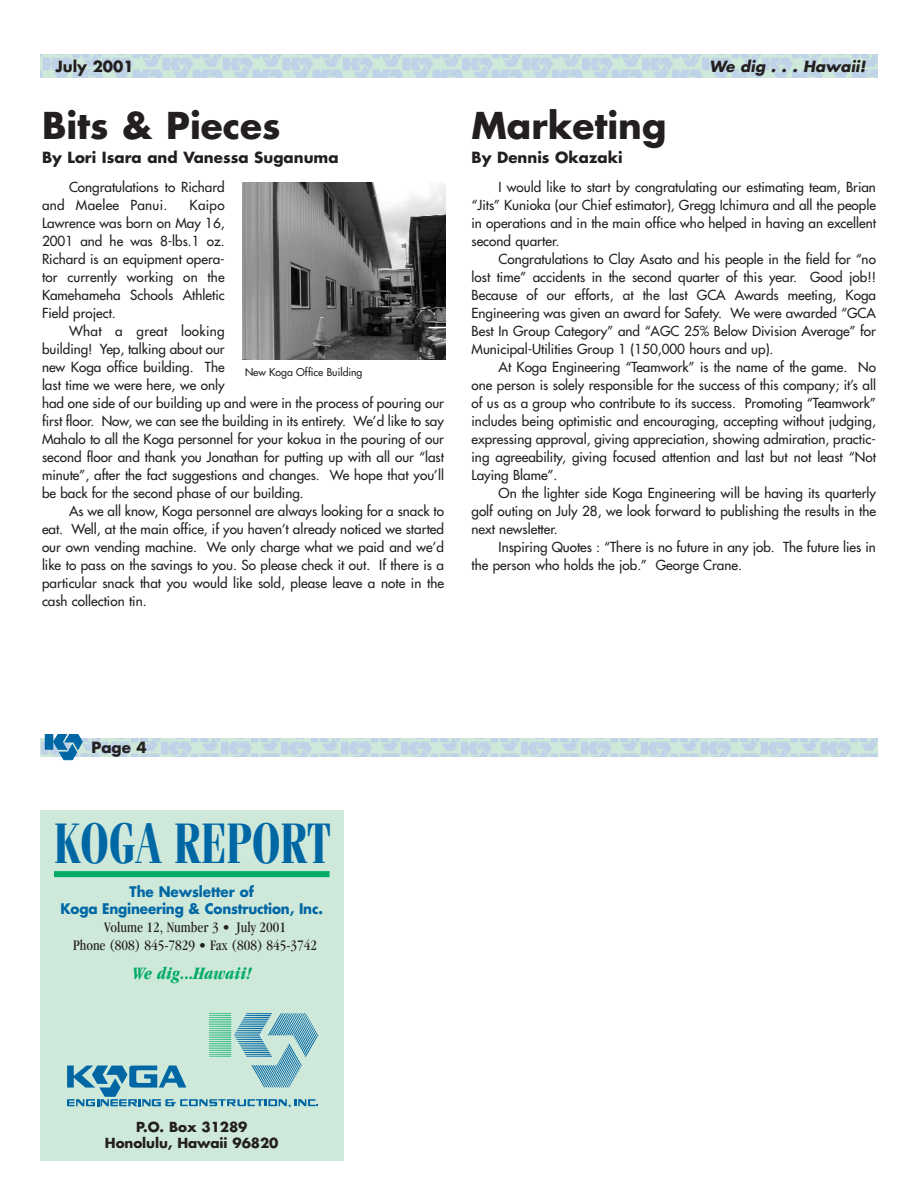
<style>
.page{position:relative;width:918px;height:1188px;background:#fff}
.page>*{position:absolute;margin:0;border:0;box-sizing:border-box;transform-origin:0 0}
.t1{font:700 57px "Felicia";color:#0067a5;scale:.7 1}
.t2{font:700 36px "Futura";color:#231f20}
.t3{font:italic 700 condensed 18px "Garamond";color:#00ab66}
.t4{font:condensed 15px/18px "Garamond";color:#231f20;text-align:center}
.t5{font:700 15px "Futura";color:#231f20}
.t6{font:italic 700 15px "Futura";color:#231f20}
.t7{font:700 14.25px/16.5px "Futura";letter-spacing:-.015em;color:#0067a5;text-align:center;scale:.95 1}
.t8{font:13.5px/18px "Futura";color:#231f20;text-align:justify}
.t9{font:700 13.5px/16.5px "Futura";letter-spacing:-.005em;color:#231f20;text-align:center}
.t10{font:10.5px "Futura";color:#231f20}
</style>
<div class="page">
<div style="left:40px;top:810px;width:304px;height:351px;background:#cee8da"></div>
<svg style="left:67px;top:1013px;width:251px;height:95px"></svg>
<div style="left:54px;top:871px;width:276px;height:6px;background:#00ab66"></div>
<div style="left:40px;top:738px;width:838px;height:18px;background:#cee8da"></div>
<div style="left:42px;top:742px;width:6px;height:12px;border:1px solid #c0d2e8"></div>
<div style="left:102px;top:742px;width:6px;height:12px;background:#c0d2e8"></div>
<svg style="left:108px;top:738px;width:54px;height:18px"></svg>
<div style="left:162px;top:742px;width:6px;height:12px;background:#c0d2e8"></div>
<svg style="left:168px;top:738px;width:54px;height:18px"></svg>
<div style="left:222px;top:742px;width:6px;height:12px;background:#c0d2e8"></div>
<svg style="left:228px;top:738px;width:54px;height:18px"></svg>
<div style="left:282px;top:742px;width:6px;height:12px;background:#c0d2e8"></div>
<svg style="left:288px;top:738px;width:54px;height:18px"></svg>
<div style="left:342px;top:742px;width:6px;height:12px;background:#c0d2e8"></div>
<svg style="left:348px;top:738px;width:54px;height:18px"></svg>
<div style="left:402px;top:742px;width:6px;height:12px;background:#c0d2e8"></div>
<svg style="left:408px;top:738px;width:54px;height:18px"></svg>
<div style="left:462px;top:742px;width:6px;height:12px;background:#c0d2e8"></div>
<div style="left:461px;top:742px;width:7px;height:12px;border:1px solid #c0d2e8"></div>
<svg style="left:468px;top:738px;width:52px;height:18px"></svg>
<div style="left:522px;top:742px;width:6px;height:12px;background:#c0d2e8"></div>
<div style="left:521px;top:742px;width:7px;height:12px;border:1px solid #c0d2e8"></div>
<svg style="left:528px;top:738px;width:52px;height:18px"></svg>
<div style="left:582px;top:742px;width:6px;height:12px;background:#c0d2e8"></div>
<div style="left:581px;top:742px;width:7px;height:12px;border:1px solid #c0d2e8"></div>
<svg style="left:588px;top:738px;width:52px;height:18px"></svg>
<div style="left:641px;top:742px;width:6px;height:12px;background:#c0d2e8"></div>
<svg style="left:648px;top:738px;width:52px;height:18px"></svg>
<div style="left:701px;top:742px;width:6px;height:12px;background:#c0d2e8"></div>
<div style="left:701px;top:742px;width:7px;height:12px;border:1px solid #c0d2e8"></div>
<svg style="left:708px;top:738px;width:52px;height:18px"></svg>
<div style="left:761px;top:742px;width:6px;height:12px;background:#c0d2e8"></div>
<svg style="left:768px;top:738px;width:52px;height:18px"></svg>
<div style="left:821px;top:742px;width:6px;height:12px;background:#c0d2e8"></div>
<svg style="left:827px;top:738px;width:51px;height:18px"></svg>
<svg style="left:48px;top:734px;width:54px;height:26px"></svg>
<div style="left:45px;top:735px;width:8px;height:14px;background:#0066a4"></div>
<div style="left:45px;top:734px;width:8px;height:15px;border:1px solid #0066a4"></div>
<div style="left:40px;top:54px;width:838px;height:24px;background:#cee8da"></div>
<svg style="left:40px;top:70px;width:3px;height:8px"></svg>
<div style="left:43px;top:58px;width:6px;height:12px;background:#c0d2e8"></div>
<svg style="left:50px;top:54px;width:53px;height:24px"></svg>
<div style="left:103px;top:58px;width:6px;height:12px;background:#c0d2e8"></div>
<svg style="left:110px;top:54px;width:53px;height:24px"></svg>
<div style="left:163px;top:58px;width:6px;height:12px;background:#c0d2e8"></div>
<svg style="left:170px;top:54px;width:53px;height:24px"></svg>
<div style="left:223px;top:58px;width:6px;height:12px;background:#c0d2e8"></div>
<svg style="left:230px;top:54px;width:53px;height:24px"></svg>
<div style="left:283px;top:58px;width:6px;height:12px;background:#c0d2e8"></div>
<svg style="left:290px;top:54px;width:53px;height:24px"></svg>
<div style="left:343px;top:58px;width:6px;height:12px;background:#c0d2e8"></div>
<svg style="left:350px;top:54px;width:53px;height:24px"></svg>
<div style="left:403px;top:58px;width:6px;height:12px;background:#c0d2e8"></div>
<svg style="left:410px;top:54px;width:53px;height:24px"></svg>
<div style="left:463px;top:58px;width:6px;height:12px;background:#c0d2e8"></div>
<svg style="left:469px;top:54px;width:54px;height:24px"></svg>
<div style="left:523px;top:58px;width:6px;height:12px;background:#c0d2e8"></div>
<svg style="left:529px;top:54px;width:54px;height:24px"></svg>
<div style="left:583px;top:58px;width:6px;height:12px;background:#c0d2e8"></div>
<svg style="left:589px;top:54px;width:54px;height:24px"></svg>
<div style="left:643px;top:58px;width:6px;height:12px;background:#c0d2e8"></div>
<svg style="left:649px;top:54px;width:53px;height:24px"></svg>
<div style="left:703px;top:58px;width:6px;height:12px;background:#c0d2e8"></div>
<svg style="left:709px;top:54px;width:54px;height:24px"></svg>
<div style="left:763px;top:58px;width:6px;height:12px;background:#c0d2e8"></div>
<svg style="left:769px;top:54px;width:53px;height:24px"></svg>
<div style="left:822px;top:58px;width:6px;height:12px;background:#c0d2e8"></div>
<div style="left:822px;top:58px;width:7px;height:12px;border:1px solid #c0d2e8"></div>
<svg style="left:829px;top:54px;width:49px;height:24px"></svg>
<img style="left:243px;top:182px;width:203px;height:177px">
<p class="t5" style="left:56px;top:59px;width:80px">July 2001</p>
<p class="t6" style="left:710px;top:59px;width:157px">We dig . . . Hawaii!</p>
<h2 class="t2" style="left:42px;top:109px;width:240px">Bits &amp; Pieces</h2>
<p class="t5" style="left:42px;top:151px;width:298px">By Lori Isara and Vanessa Suganuma</p>
<p class="t8" style="left:42px;top:179px;width:184px;text-indent:27px">Congratulations to Richard and Maelee Panui.</p>
<h2 class="t2" style="left:472px;top:109px;width:196px">Marketing</h2>
<p class="t5" style="left:472px;top:151px;width:153px">By Dennis Okazaki</p>
<p class="t8" style="left:472px;top:179px;width:406px;text-indent:27px">I would like to start by congratulating our estimating team, Brian “Jits” Kunioka (our Chief estimator), Gregg Ichimura and all the people in operations and in the main office who helped in having an excellent second quarter.</p>
<p class="t8" style="left:472px;top:251px;width:406px;text-indent:27px">Congratulations to Clay Asato and his people in the field for “no lost time” accidents in the second quarter of this year. Good job!!<br>Because of our efforts, at the last GCA Awards meeting, Koga Engineering was given an award for Safety. We were awarded “GCA Best In Group Category” and “AGC 25% Below Division Average” for Municipal-Utilities Group 1 (150,000 hours and up).</p>
<p class="t8" style="left:472px;top:359px;width:406px;text-indent:27px">At Koga Engineering “Teamwork” is the name of the game. No one person is solely responsible for the success of this company; it’s all of us as a group who contribute to its success. Promoting “Teamwork” includes being optimistic and encouraging, accepting without judging, expressing approval, giving appreciation, showing admiration, practic&shy;ing agreeability, giving focused attention and last but not least “Not Laying Blame”.</p>
<p class="t8" style="left:472px;top:485px;width:406px;text-indent:27px">On the lighter side Koga Engineering will be having its quarterly golf outing on July 28, we look forward to publishing the results in the next newsletter.</p>
<p class="t8" style="left:472px;top:539px;width:406px;text-indent:27px">Inspiring Quotes : “There is no future in any job. The future lies in the person who holds the job.” George Crane.</p>
<p class="t8" style="left:42px;top:197px;width:184px;text-indent:148px">Kaipo Lawrence was born on May 16, 2001 and he was 8-lbs.1 oz.<br>Richard is an equipment opera&shy;tor currently working on the Kamehameha Schools Athletic Field project.</p>
<p class="t8" style="left:42px;top:323px;width:404px;text-align:left;text-indent:27px">What a great looking<br>building! Yep, talking about our<br>new Koga office building. The<br>last time we were here, we only<br>had one side of our building up and were in the process of pouring our first floor. Now, we can see the building in its entirety. We’d like to say Mahalo to all the Koga personnel for your kokua in the pouring of our second floor and thank you Jonathan for putting up with all our “last minute”, after the fact suggestions and changes. We hope that you’ll be back for the second phase of our building.</p>
<p class="t8" style="left:42px;top:503px;width:404px;text-indent:27px">As we all know, Koga personnel are always looking for a snack to eat. Well, at the main office, if you haven’t already noticed we started our own vending machine. We only charge what we paid and we’d like to pass on the savings to you. So please check it out. If there is a particular snack that you would like sold, please leave a note in the cash collection tin.</p>
<p class="t10" style="left:245px;top:367px;width:119px">New Koga Office Building</p>
<p class="t5" style="left:92px;top:740px;width:57px">Page 4</p>
<h1 class="t1" style="left:54px;top:822px;width:397px">KOGA REPORT</h1>
<p class="t7" style="left:61px;top:885px;width:278px">The Newsletter of<br>Koga Engineering &amp; Construction, Inc.</p>
<p class="t4" style="left:73px;top:919px;width:246px">Volume 12, Number 3 • July 2001<br>Phone (808) 845-7829 • Fax (808) 845-3742</p>
<h3 class="t3" style="left:132px;top:967px;width:121px">We dig...Hawaii!</h3>
<p class="t9" style="left:105px;top:1120px;width:175px">P.O. Box 31289<br>Honolulu, Hawaii 96820</p>
</div>
